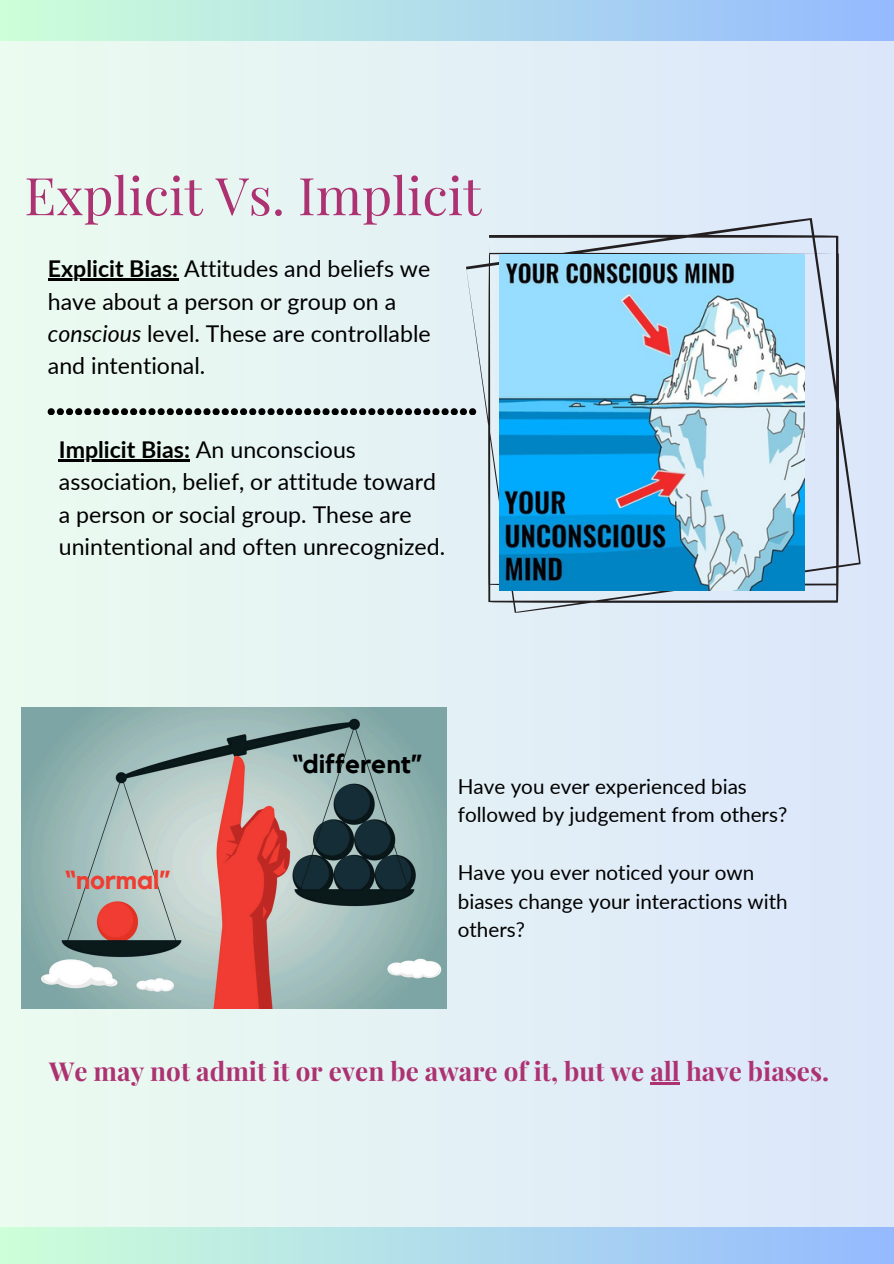
<style>
.page{position:relative;width:894px;height:1264px;background:#fff}
.page>*{position:absolute;margin:0;border:0;box-sizing:border-box;transform-origin:0 0}
.t1{font:52.05px "Playfair Display";color:#ad3272}
.t2{font:700 26.1px "Playfair Display";color:#ad3272}
.t3{font:700 26.1px "Kollektif";color:#000}
.t4{font:700 26.1px "Kollektif";color:#ef3d31}
.t5{font:23.1px/32.2px "Lato";color:#000}
.t6{font:20.7px/28.8px "Lato";color:#000}
.s1{font-weight:700}
.s2{font-style:italic}
</style>
<div class="page">
<div style="left:0;top:0;width:893px;height:1263px;background:linear-gradient(to right,#ceffd9,#96bbff)"></div>
<div style="left:0;top:42px;width:893px;height:1184px;background:#e4f1f5"></div>
<svg style="left:466px;top:218px;width:394px;height:395px;fill:#dde8f8"></svg>
<svg style="left:48px;top:408px;width:428px;height:7px"></svg>
<img style="left:499px;top:255px;width:305px;height:335px">
<hr style="left:48px;top:279px;width:130px;height:2px;background:#000">
<hr style="left:59px;top:459px;width:131px;height:3px;background:#000">
<img style="left:22px;top:707px;width:424px;height:301px">
<hr style="left:650px;top:1082px;width:29px;height:2px;background:#ad3272">
<p class="t1" style="left:24px;top:159px;width:458px">Explicit Vs. Implicit</p>
<p class="t5" style="left:48px;top:252px;width:384px"><span class="s1">Explicit Bias:</span> Attitudes and beliefs we have about a person or group on a <span class="s2">conscious</span> level. These are controllable and intentional.</p>
<h3 class="t5" style="left:59px;top:433px;width:388px"><span class="s1">Implicit Bias:</span> An unconscious association, belief, or attitude toward a person or social group. These are unintentional and often unrecognized.</h3>
<p class="t4" style="left:64px;top:868px;width:108px">“normal”</p>
<p class="t3" style="left:291px;top:751px;width:132px">“different”</p>
<h3 class="t6" style="left:457px;top:771px;width:331px">Have you ever experienced bias followed by judgement from others?</h3>
<p class="t6" style="left:457px;top:857px;width:331px">Have you ever noticed your own biases change your interactions with others?</p>
<p class="t2" style="left:49px;top:1052px;width:781px">We may not admit it or even be aware of it, but we all have biases.</p>
</div>
